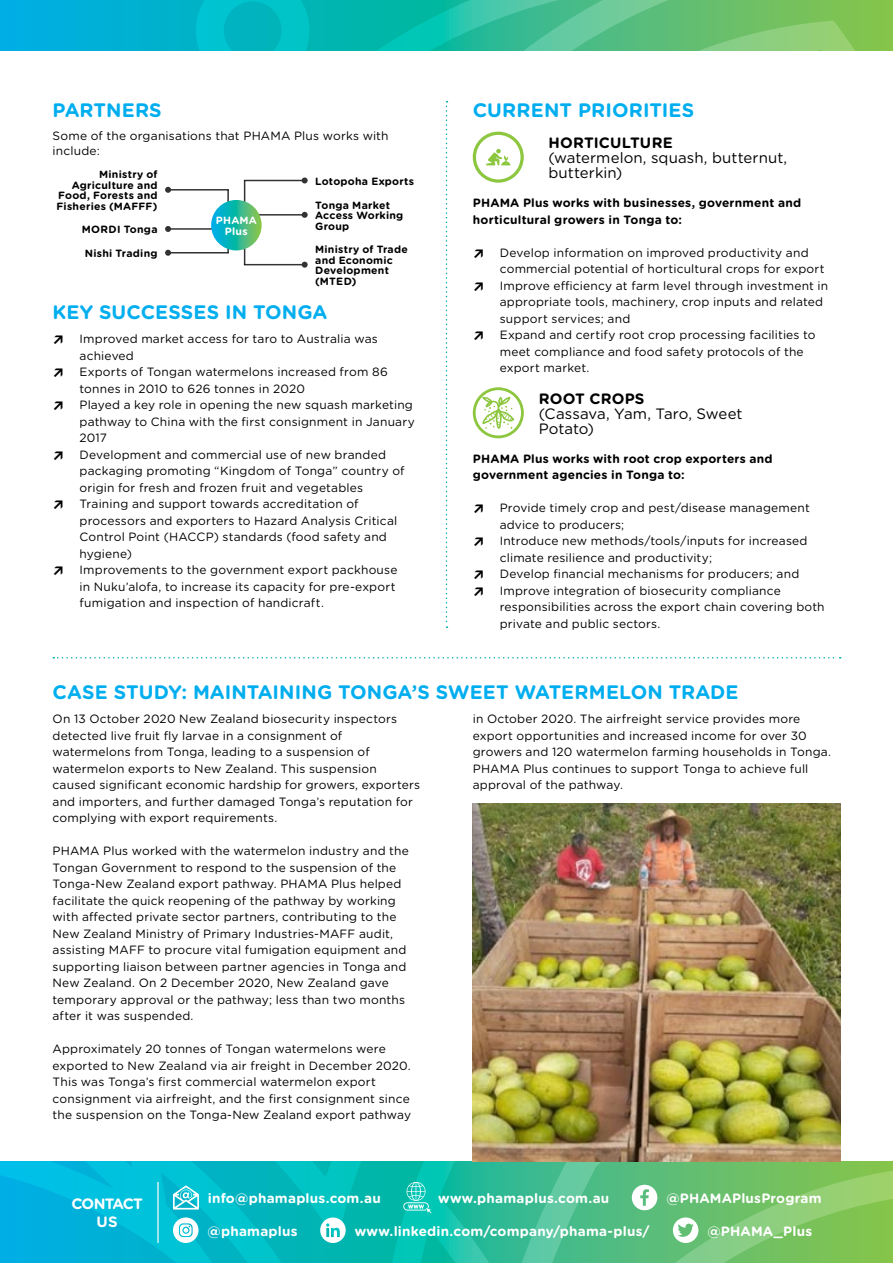
<style>
.page{position:relative;width:893px;height:1263px;background:#fff}
.page>*{position:absolute;margin:0;border:0;box-sizing:border-box;transform-origin:0 0}
.t1{font:700 19.5px "Gotham Rounded";letter-spacing:.005em;color:#00aeef}
.t2{font:15px/15px "Gotham Rounded";letter-spacing:.005em;color:#000}
.t3{font:700 15px "Gotham Rounded";letter-spacing:.01em;color:#000}
.t4{font:700 15px/18px "Gotham Rounded";letter-spacing:-.055em;color:#fff;text-align:center}
.t5{font:700 13.5px "Gotham Rounded";letter-spacing:.015em;color:#fff}
.t6{font:12px/16.5px "Gotham Rounded";letter-spacing:.015em;color:#000}
.t7{font:700 12px/16.5px "Gotham Rounded";letter-spacing:.02em;color:#000}
.t8{font:700 10.5px/10.5px "Gotham Rounded";letter-spacing:.025em;color:#000}
.t9{font:700 10.5px/10.5px "Gotham Rounded";letter-spacing:.02em;color:#fff;text-align:center}
.s1{font-family:"DIN Pro";font-weight:900}
</style>
<div class="page">
<svg style="left:0;top:0;width:893px;height:51px;background:#30bca1"></svg>
<svg style="left:0;top:1162px;width:893px;height:101px;background:#30bda1"></svg>
<hr style="left:227px;top:190px;width:2px;height:63px;background:#000">
<hr style="left:168px;top:189px;width:61px;height:2px;background:#000">
<svg style="left:165px;top:187px;width:6px;height:6px"></svg>
<hr style="left:168px;top:228px;width:61px;height:2px;background:#000">
<svg style="left:165px;top:226px;width:6px;height:6px"></svg>
<hr style="left:168px;top:252px;width:61px;height:1px;background:#000">
<svg style="left:165px;top:250px;width:6px;height:6px"></svg>
<hr style="left:244px;top:180px;width:1px;height:85px;background:#000">
<hr style="left:244px;top:180px;width:61px;height:1px;background:#000">
<svg style="left:302px;top:177px;width:6px;height:6px"></svg>
<hr style="left:244px;top:214px;width:61px;height:2px;background:#000">
<svg style="left:302px;top:212px;width:6px;height:6px"></svg>
<hr style="left:244px;top:264px;width:61px;height:1px;background:#000">
<svg style="left:302px;top:262px;width:6px;height:6px"></svg>
<svg style="left:211px;top:200px;width:51px;height:50px;background:#2cb89e"></svg>
<svg style="left:446px;top:101px;width:1px;height:527px"></svg>
<img style="left:473px;top:804px;width:367px;height:358px">
<svg style="left:173px;top:1185px;width:26px;height:24px"></svg>
<svg style="left:403px;top:1182px;width:28px;height:31px"></svg>
<svg style="left:632px;top:1185px;width:25px;height:25px"></svg>
<svg style="left:673px;top:1217px;width:25px;height:26px"></svg>
<svg style="left:173px;top:1217px;width:26px;height:26px"></svg>
<svg style="left:320px;top:1217px;width:26px;height:26px"></svg>
<hr style="left:157px;top:1182px;width:2px;height:61px;background:#fff">
<svg style="left:53px;top:657px;width:788px;height:1px"></svg>
<svg style="left:473px;top:132px;width:51px;height:51px"></svg>
<svg style="left:473px;top:387px;width:51px;height:51px"></svg>
<h1 class="t1" style="left:53px;top:95px;width:111px">PARTNERS</h1>
<p class="t6" style="left:53px;top:128px;width:338px;line-height:14.4px">Some of the organisations that PHAMA Plus works with include:</p>
<p class="t8" style="left:57px;top:169px;width:103px;text-align:right">Ministry of<br>Agriculture and<br>Food, Forests and<br>Fisheries (MAFFF)</p>
<p class="t8" style="left:82px;top:224px;width:77px">MORDI Tonga</p>
<p class="t8" style="left:85px;top:248px;width:74px">Nishi Trading</p>
<p class="t9" style="left:216px;top:215px;width:43px">PHAMA<br>Plus</p>
<p class="t8" style="left:315px;top:175px;width:101px">Lotopoha Exports</p>
<p class="t8" style="left:315px;top:199px;width:90px">Tonga Market<br>Access Working<br>Group</p>
<p class="t8" style="left:315px;top:244px;width:94px">Ministry of Trade and Economic<br>Development (MTED)</p>
<h1 class="t1" style="left:53px;top:297px;width:276px">KEY SUCCESSES IN TONGA</h1>
<p class="t6" style="left:53px;top:330px;width:327px"><span class="s1">↗</span> Improved market access for taro to Australia was</p>
<p class="t6" style="left:80px;top:347px;width:56px">achieved</p>
<p class="t6" style="left:53px;top:363px;width:337px"><span class="s1">↗</span> Exports of Tongan watermelons increased from 86</p>
<p class="t6" style="left:80px;top:380px;width:227px">tonnes in 2010 to 626 tonnes in 2020</p>
<p class="t6" style="left:53px;top:396px;width:362px"><span class="s1">↗</span> Played a key role in opening the new squash marketing</p>
<p class="t6" style="left:80px;top:413px;width:337px">pathway to China with the first consignment in January</p>
<p class="t6" style="left:80px;top:429px;width:29px">2017</p>
<p class="t6" style="left:53px;top:446px;width:335px"><span class="s1">↗</span> Development and commercial use of new branded</p>
<p class="t6" style="left:80px;top:462px;width:327px">packaging promoting “Kingdom of Tonga” country of</p>
<p class="t6" style="left:80px;top:479px;width:285px">origin for fresh and frozen fruit and vegetables</p>
<p class="t6" style="left:53px;top:495px;width:308px"><span class="s1">↗</span> Training and support towards accreditation of</p>
<p class="t6" style="left:80px;top:512px;width:319px">processors and exporters to Hazard Analysis Critical</p>
<p class="t6" style="left:80px;top:528px;width:309px">Control Point (HACCP) standards (food safety and</p>
<p class="t6" style="left:80px;top:545px;width:54px">hygiene)</p>
<p class="t6" style="left:53px;top:561px;width:346px"><span class="s1">↗</span> Improvements to the government export packhouse</p>
<p class="t6" style="left:80px;top:578px;width:317px">in Nuku’alofa, to increase its capacity for pre-export</p>
<p class="t6" style="left:80px;top:594px;width:246px">fumigation and inspection of handicraft.</p>
<h1 class="t1" style="left:473px;top:95px;width:223px">CURRENT PRIORITIES</h1>
<p class="t3" style="left:548px;top:132px;width:126px">HORTICULTURE</p>
<p class="t2" style="left:548px;top:150px;width:240px">(watermelon, squash, butternut, butterkin)</p>
<p class="t7" style="left:473px;top:194px;width:330px">PHAMA Plus works with businesses, government and horticultural growers in Tonga to:</p>
<p class="t6" style="left:473px;top:244px;width:337px"><span class="s1">↗</span> Develop information on improved productivity and</p>
<p class="t6" style="left:500px;top:260px;width:326px">commercial potential of horticultural crops for export</p>
<p class="t6" style="left:473px;top:277px;width:357px"><span class="s1">↗</span> Improve efficiency at farm level through investment in</p>
<p class="t6" style="left:500px;top:293px;width:325px">appropriate tools, machinery, crop inputs and related</p>
<p class="t6" style="left:500px;top:310px;width:132px">support services; and</p>
<p class="t6" style="left:473px;top:326px;width:344px"><span class="s1">↗</span> Expand and certify root crop processing facilities to</p>
<p class="t6" style="left:500px;top:343px;width:305px">meet compliance and food safety protocols of the</p>
<p class="t6" style="left:500px;top:359px;width:91px">export market.</p>
<p class="t3" style="left:539px;top:387px;width:107px">ROOT CROPS</p>
<p class="t2" style="left:539px;top:405px;width:205px">(Cassava, Yam, Taro, Sweet<br>Potato)</p>
<p class="t7" style="left:473px;top:450px;width:301px">PHAMA Plus works with root crop exporters and government agencies in Tonga to:</p>
<p class="t6" style="left:473px;top:499px;width:339px"><span class="s1">↗</span> Provide timely crop and pest/disease management</p>
<p class="t6" style="left:500px;top:516px;width:126px">advice to producers;</p>
<p class="t6" style="left:473px;top:532px;width:336px"><span class="s1">↗</span> Introduce new methods/tools/inputs for increased</p>
<p class="t6" style="left:500px;top:549px;width:214px">climate resilience and productivity;</p>
<p class="t6" style="left:473px;top:565px;width:328px"><span class="s1">↗</span> Develop financial mechanisms for producers; and</p>
<p class="t6" style="left:473px;top:582px;width:310px"><span class="s1">↗</span> Improve integration of biosecurity compliance</p>
<p class="t6" style="left:500px;top:598px;width:326px">responsibilities across the export chain covering both</p>
<p class="t6" style="left:500px;top:615px;width:162px">private and public sectors.</p>
<h1 class="t1" style="left:53px;top:677px;width:688px">CASE STUDY: MAINTAINING TONGA’S SWEET WATERMELON TRADE</h1>
<p class="t6" style="left:53px;top:710px;width:369px">On 13 October 2020 New Zealand biosecurity inspectors detected live fruit fly larvae in a consignment of watermelons from Tonga, leading to a suspension of watermelon exports to New Zealand. This suspension caused significant economic hardship for growers, exporters and importers, and further damaged Tonga’s reputation for complying with export requirements.</p>
<p class="t6" style="left:53px;top:842px;width:358px">PHAMA Plus worked with the watermelon industry and the Tongan Government to respond to the suspension of the Tonga-New Zealand export pathway. PHAMA Plus helped facilitate the quick reopening of the pathway by working with affected private sector partners, contributing to the New Zealand Ministry of Primary Industries-MAFF audit, assisting MAFF to procure vital fumigation equipment and supporting liaison between partner agencies in Tonga and New Zealand. On 2 December 2020, New Zealand gave temporary approval or the pathway; less than two months after it was suspended.</p>
<p class="t6" style="left:53px;top:1040px;width:360px">Approximately 20 tonnes of Tongan watermelons were exported to New Zealand via air freight in December 2020.<br>This was Tonga’s first commercial watermelon export consignment via airfreight, and the first consignment since the suspension on the Tonga-New Zealand export pathway</p>
<p class="t6" style="left:473px;top:710px;width:360px">in October 2020. The airfreight service provides more export opportunities and increased income for over 30 growers and 120 watermelon farming households in Tonga.<br>PHAMA Plus continues to support Tonga to achieve full approval of the pathway.</p>
<p class="t4" style="left:71px;top:1194px;width:73px">CONTACT<br>US</p>
<p class="t5" style="left:208px;top:1188px;width:174px">info@phamaplus.com.au</p>
<p class="t5" style="left:438px;top:1188px;width:173px">www.phamaplus.com.au</p>
<p class="t5" style="left:666px;top:1188px;width:157px">@PHAMAPlusProgram</p>
<p class="t5" style="left:208px;top:1221px;width:92px">@phamaplus</p>
<p class="t5" style="left:355px;top:1221px;width:296px">www.linkedin.com/company/phama-plus/</p>
<p class="t5" style="left:707px;top:1221px;width:106px">@PHAMA_Plus</p>
</div>
